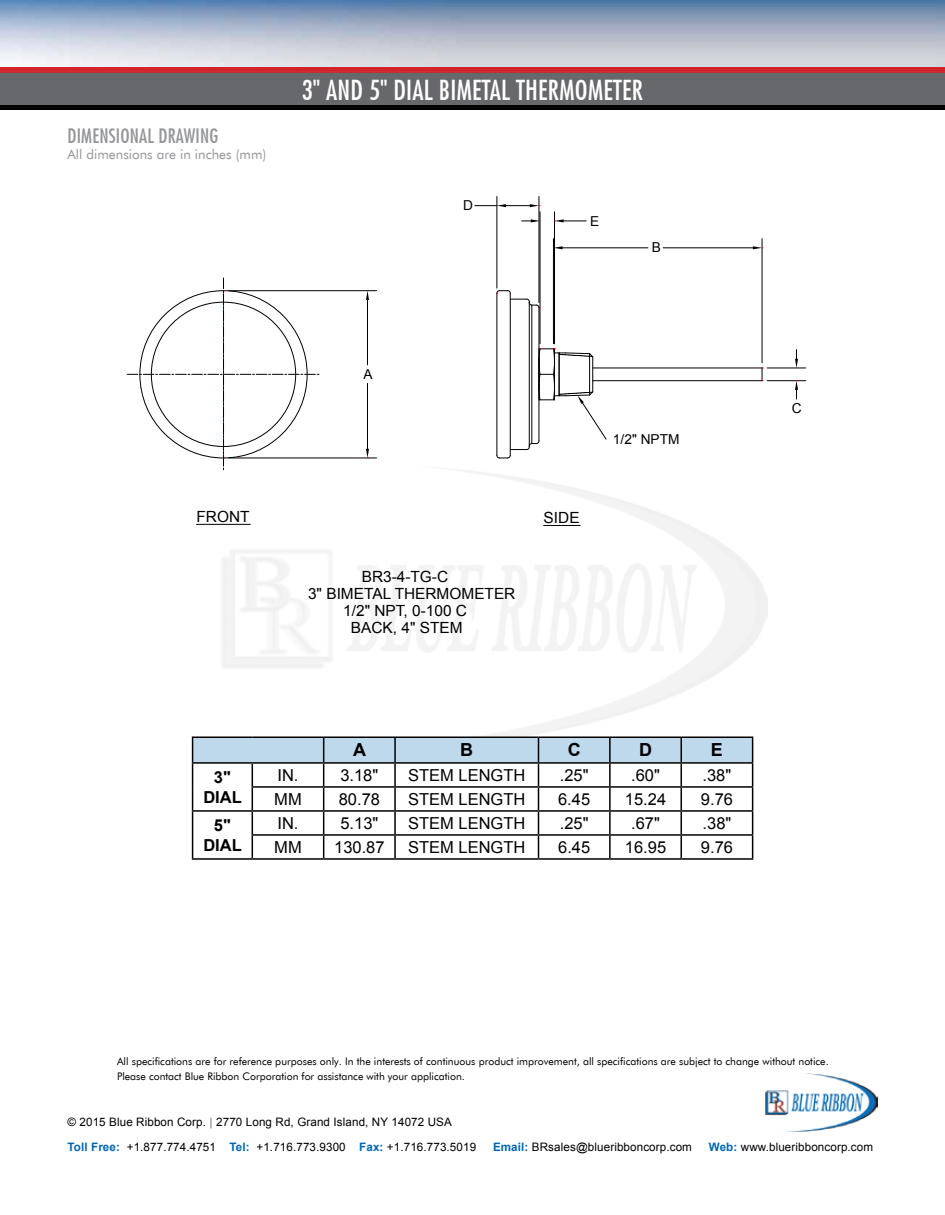
<style>
.page{position:relative;width:945px;height:1215px;background:#fff}
.page>*{position:absolute;margin:0;border:0;box-sizing:border-box;transform-origin:0 0}
.t1{font:500 condensed 27px "Futura";letter-spacing:.01em;color:#fff}
.t2{font:500 condensed 19.5px "Futura";letter-spacing:.01em;color:#939598}
.t3{font:700 18px "Arial";color:#000}
.t4{font:16.5px "Arial";color:#000}
.t5{font:700 16.5px/19.8px "Arial";color:#000;text-align:center}
.t6{font:15.45px "Arial";color:#000}
.t7{font:13.65px "Arial";color:#000}
.t8{font:13.5px "Futura BT";color:#939598}
.t9{font:11.7px/25.5px "Arial";letter-spacing:.01em;color:#000}
.t10{font:10.5px/15px "Futura BT";color:#000}
.s1{font-weight:700;font-style:italic;color:#939598}
.s2{font-weight:700;color:#0067b1}
</style>
<div class="page">
<div style="left:0;top:69px;width:945px;height:36px;background:#67686b"></div>
<div style="left:0;top:105px;width:945px;height:5px;background:#000"></div>
<img style="left:765px;top:1073px;width:112px;height:58px">
<img style="left:216px;top:468px;width:551px;height:284px">
<hr style="left:196px;top:524px;width:54px;height:1px;background:#000">
<hr style="left:544px;top:525px;width:36px;height:1px;background:#000">
<hr style="left:510px;top:293px;width:1px;height:162px;background:#000">
<hr style="left:496px;top:293px;width:1px;height:162px;background:#000">
<hr style="left:539px;top:308px;width:1px;height:133px;background:#000">
<hr style="left:529px;top:303px;width:1px;height:143px;background:#000">
<hr style="left:531px;top:305px;width:1px;height:139px;background:#000">
<hr style="left:593px;top:368px;width:169px;height:1px;background:#000">
<hr style="left:593px;top:380px;width:169px;height:1px;background:#000">
<hr style="left:767px;top:368px;width:39px;height:1px;background:#000">
<hr style="left:767px;top:380px;width:39px;height:1px;background:#000">
<svg style="left:795px;top:350px;width:3px;height:18px"></svg>
<svg style="left:795px;top:380px;width:3px;height:19px"></svg>
<hr style="left:496px;top:196px;width:1px;height:92px;background:#000">
<hr style="left:539px;top:196px;width:1px;height:107px;background:#000">
<svg style="left:496px;top:290px;width:44px;height:19px"></svg>
<svg style="left:475px;top:204px;width:65px;height:3px"></svg>
<hr style="left:229px;top:290px;width:148px;height:1px;background:#000">
<hr style="left:229px;top:458px;width:148px;height:1px;background:#000">
<hr style="left:367px;top:300px;width:1px;height:65px;background:#000">
<hr style="left:367px;top:383px;width:1px;height:66px;background:#000">
<svg style="left:366px;top:291px;width:3px;height:9px"></svg>
<svg style="left:366px;top:449px;width:3px;height:10px"></svg>
<hr style="left:540px;top:212px;width:1px;height:132px;background:#000">
<hr style="left:554px;top:212px;width:1px;height:132px;background:#000">
<svg style="left:522px;top:219px;width:18px;height:3px"></svg>
<svg style="left:555px;top:219px;width:31px;height:3px"></svg>
<hr style="left:553px;top:239px;width:1px;height:105px;background:#000">
<hr style="left:762px;top:239px;width:1px;height:124px;background:#000">
<hr style="left:563px;top:247px;width:85px;height:1px;background:#000">
<hr style="left:663px;top:247px;width:90px;height:1px;background:#000">
<svg style="left:555px;top:246px;width:8px;height:3px"></svg>
<svg style="left:762px;top:368px;width:1px;height:13px"></svg>
<svg style="left:753px;top:246px;width:10px;height:3px"></svg>
<svg style="left:496px;top:348px;width:111px;height:111px"></svg>
<svg style="left:127px;top:278px;width:193px;height:193px"></svg>
<img style="left:0;top:0;width:945px;height:68px">
<hr style="left:0;top:68px;width:945px;height:4px;background:#d2232a">
<hr style="left:192px;top:736px;width:60px;height:2px;background:#000">
<hr style="left:252px;top:736px;width:72px;height:2px;background:#000">
<hr style="left:324px;top:736px;width:71px;height:2px;background:#000">
<hr style="left:395px;top:736px;width:143px;height:2px;background:#000">
<hr style="left:538px;top:736px;width:72px;height:2px;background:#000">
<hr style="left:610px;top:736px;width:71px;height:2px;background:#000">
<hr style="left:681px;top:736px;width:72px;height:2px;background:#000">
<svg style="left:192px;top:737px;width:561px;height:121px"></svg>
<hr style="left:192px;top:858px;width:60px;height:2px;background:#000">
<hr style="left:252px;top:858px;width:72px;height:2px;background:#000">
<hr style="left:324px;top:858px;width:71px;height:2px;background:#000">
<hr style="left:395px;top:858px;width:143px;height:2px;background:#000">
<hr style="left:538px;top:858px;width:72px;height:2px;background:#000">
<hr style="left:610px;top:858px;width:71px;height:2px;background:#000">
<hr style="left:681px;top:858px;width:72px;height:2px;background:#000">
<h2 class="t2" style="left:68px;top:124px;width:153px">DIMENSIONAL DRAWING</h2>
<p class="t8" style="left:68px;top:146px;width:200px">All dimensions are in inches (mm)</p>
<h1 class="t1" style="left:302px;top:74px;width:343px">3" AND 5" DIAL BIMETAL THERMOMETER</h1>
<h3 class="t7" style="left:463px;top:197px;width:11px">D</h3>
<h3 class="t7" style="left:590px;top:212px;width:11px">E</h3>
<h3 class="t7" style="left:652px;top:239px;width:11px">B</h3>
<h3 class="t7" style="left:363px;top:365px;width:11px">A</h3>
<h3 class="t7" style="left:613px;top:430px;width:68px">1/2" NPTM</h3>
<h3 class="t6" style="left:196px;top:506px;width:55px">FRONT</h3>
<h3 class="t6" style="left:544px;top:507px;width:37px">SIDE</h3>
<h3 class="t6" style="left:362px;top:567px;width:88px">BR3-4-TG-C</h3>
<h3 class="t6" style="left:308px;top:584px;width:209px">3" BIMETAL THERMOMETER</h3>
<h3 class="t6" style="left:343px;top:601px;width:125px">1/2" NPT, 0-100 C</h3>
<h3 class="t6" style="left:351px;top:618px;width:113px">BACK, 4" STEM</h3>
<h3 class="t3" style="left:353px;top:738px;width:14px">A</h3>
<h3 class="t3" style="left:460px;top:738px;width:14px">B</h3>
<h3 class="t3" style="left:568px;top:738px;width:14px">C</h3>
<h3 class="t3" style="left:639px;top:738px;width:14px">D</h3>
<h3 class="t3" style="left:711px;top:738px;width:14px">E</h3>
<h3 class="t5" style="left:203px;top:768px;width:40px">3"<br>DIAL</h3>
<h3 class="t4" style="left:277px;top:764px;width:23px">IN.</h3>
<h3 class="t4" style="left:340px;top:764px;width:39px">3.18"</h3>
<h3 class="t4" style="left:408px;top:764px;width:119px">STEM LENGTH</h3>
<h3 class="t4" style="left:560px;top:764px;width:30px">.25"</h3>
<h3 class="t4" style="left:631px;top:764px;width:30px">.60"</h3>
<h3 class="t4" style="left:703px;top:764px;width:30px">.38"</h3>
<h3 class="t4" style="left:274px;top:788px;width:29px">MM</h3>
<h3 class="t4" style="left:339px;top:788px;width:43px">80.78</h3>
<h3 class="t4" style="left:408px;top:788px;width:119px">STEM LENGTH</h3>
<h3 class="t4" style="left:558px;top:788px;width:34px">6.45</h3>
<h3 class="t4" style="left:625px;top:788px;width:43px">15.24</h3>
<h3 class="t4" style="left:701px;top:788px;width:34px">9.76</h3>
<h3 class="t5" style="left:203px;top:816px;width:40px">5"<br>DIAL</h3>
<h3 class="t4" style="left:277px;top:812px;width:23px">IN.</h3>
<h3 class="t4" style="left:340px;top:812px;width:39px">5.13"</h3>
<h3 class="t4" style="left:408px;top:812px;width:119px">STEM LENGTH</h3>
<h3 class="t4" style="left:560px;top:812px;width:30px">.25"</h3>
<h3 class="t4" style="left:631px;top:812px;width:30px">.67"</h3>
<h3 class="t4" style="left:703px;top:812px;width:30px">.38"</h3>
<h3 class="t4" style="left:274px;top:836px;width:29px">MM</h3>
<h3 class="t4" style="left:334px;top:836px;width:52px">130.87</h3>
<h3 class="t4" style="left:408px;top:836px;width:119px">STEM LENGTH</h3>
<h3 class="t4" style="left:558px;top:836px;width:34px">6.45</h3>
<h3 class="t4" style="left:625px;top:836px;width:43px">16.95</h3>
<h3 class="t4" style="left:701px;top:836px;width:34px">9.76</h3>
<h3 class="t7" style="left:792px;top:399px;width:11px">C</h3>
<p class="t10" style="left:117px;top:1053px;width:713px">All specifications are for reference purposes only. In the interests of continuous product improvement, all specifications are subject to change without notice.<br>Please contact Blue Ribbon Corporation for assistance with your application.</p>
<p class="t9" style="left:68px;top:1109px;width:410px">© 2015 Blue Ribbon Corp. <span class="s1">|</span> 2770 Long Rd, Grand Island, NY 14072 USA<br><span class="s2">Toll Free:</span> +1.877.774.4751 <span class="s2">Tel:</span> +1.716.773.9300 <span class="s2">Fax:</span> +1.716.773.5019</p>
<p class="t9" style="left:493px;top:1135px;width:200px"><span class="s2">Email:</span> BRsales@blueribboncorp.com</p>
<p class="t9" style="left:709px;top:1135px;width:166px"><span class="s2">Web:</span> www.blueribboncorp.com</p>
</div>
